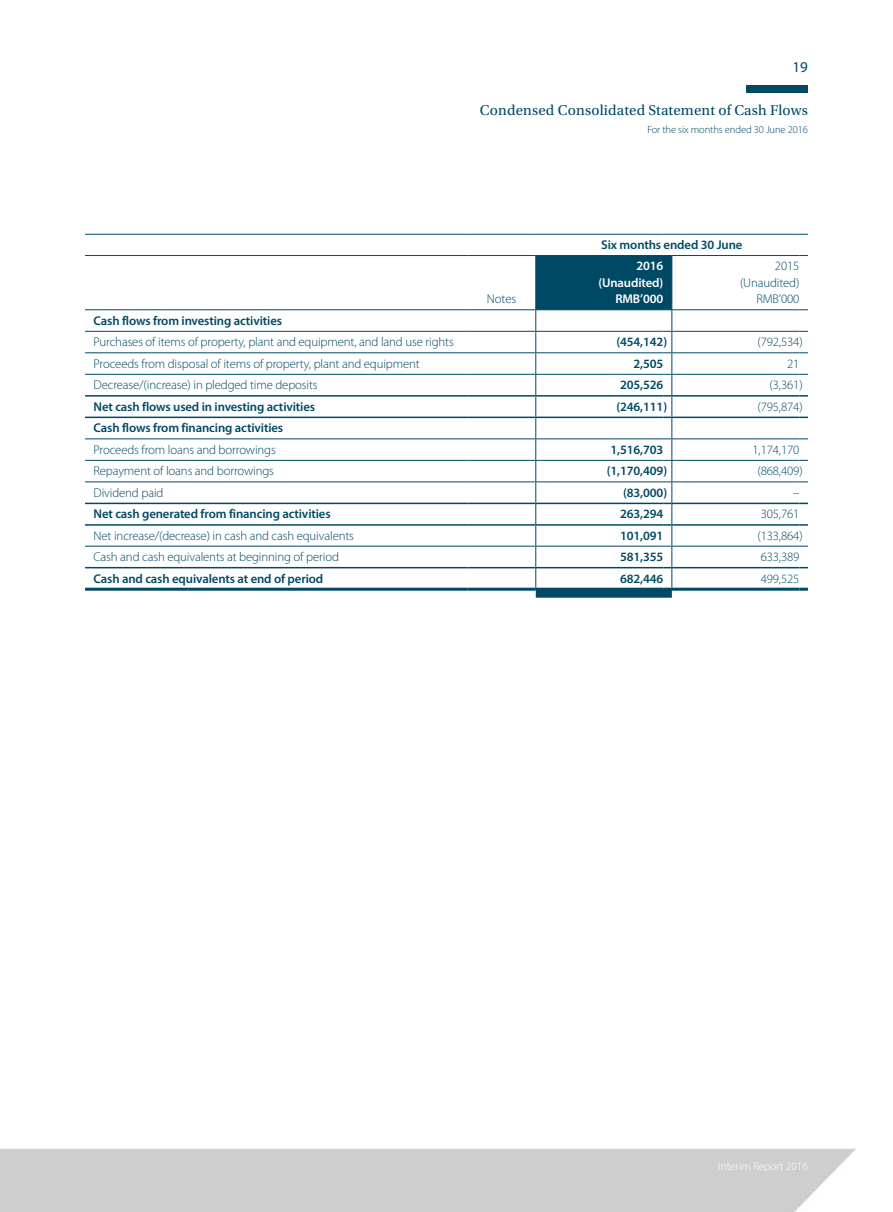
<style>
.page{position:relative;width:893px;height:1212px;background:#fff}
.page>*{position:absolute;margin:0;border:0;box-sizing:border-box;transform-origin:0 0}
.Heading_2{font:15px "Utopia Std";letter-spacing:.01em;color:#004964}
.t1{font:15px "Myriad Pro";color:#004964}
.Body_Text_Table{font:300 12.75px "Myriad Pro";letter-spacing:-.01em;color:#004964}
.Body_Text_Table-2{font:600 12.75px "Myriad Pro";letter-spacing:-.01em;color:#004964}
.Body_Text_Table-3{font:600 12.75px "Myriad Pro";letter-spacing:-.01em;color:#fff}
.t2{font:300 11.25px "Myriad Pro";color:#fff}
.Date{font:300 10.5px "Myriad Pro";letter-spacing:-.01em;color:#004964}
</style>
<div class="page">
<img style="left:0;top:92px;width:856px;height:1120px">
<div style="left:746px;top:85px;width:62px;height:7px;background:#004964"></div>
<svg style="left:536px;top:256px;width:136px;height:342px"></svg>
<hr style="left:535px;top:256px;width:1px;height:53px;background:#004964">
<hr style="left:671px;top:256px;width:1px;height:53px;background:#004964">
<svg style="left:535px;top:310px;width:1px;height:278px"></svg>
<hr style="left:85px;top:234px;width:383px;height:1px;background:#004964">
<hr style="left:468px;top:234px;width:68px;height:1px;background:#004964">
<hr style="left:536px;top:234px;width:127px;height:1px;background:#004964">
<hr style="left:672px;top:234px;width:127px;height:1px;background:#004964">
<hr style="left:85px;top:255px;width:383px;height:1px;background:#004964">
<hr style="left:468px;top:255px;width:68px;height:1px;background:#004964">
<hr style="left:536px;top:255px;width:127px;height:1px;background:#004964">
<hr style="left:672px;top:255px;width:127px;height:1px;background:#004964">
<hr style="left:85px;top:588px;width:383px;height:3px;background:#004964">
<hr style="left:468px;top:588px;width:68px;height:3px;background:#004964">
<hr style="left:536px;top:588px;width:127px;height:3px;background:#004964">
<hr style="left:672px;top:588px;width:127px;height:3px;background:#004964">
<svg style="left:799px;top:588px;width:9px;height:3px"></svg>
<hr style="left:85px;top:309px;width:383px;height:1px;background:#004964">
<hr style="left:468px;top:309px;width:68px;height:1px;background:#004964">
<hr style="left:536px;top:309px;width:127px;height:1px;background:#004964">
<hr style="left:672px;top:309px;width:127px;height:1px;background:#004964">
<hr style="left:85px;top:331px;width:383px;height:1px;background:#004964">
<hr style="left:468px;top:331px;width:68px;height:1px;background:#004964">
<hr style="left:536px;top:331px;width:127px;height:1px;background:#004964">
<hr style="left:672px;top:331px;width:127px;height:1px;background:#004964">
<hr style="left:85px;top:352px;width:383px;height:1px;background:#004964">
<hr style="left:468px;top:352px;width:68px;height:1px;background:#004964">
<hr style="left:536px;top:352px;width:127px;height:1px;background:#004964">
<hr style="left:672px;top:352px;width:127px;height:1px;background:#004964">
<hr style="left:85px;top:374px;width:383px;height:1px;background:#004964">
<hr style="left:468px;top:374px;width:68px;height:1px;background:#004964">
<hr style="left:536px;top:374px;width:127px;height:1px;background:#004964">
<hr style="left:672px;top:374px;width:127px;height:1px;background:#004964">
<hr style="left:85px;top:438px;width:383px;height:1px;background:#004964">
<hr style="left:468px;top:438px;width:68px;height:1px;background:#004964">
<hr style="left:536px;top:438px;width:127px;height:1px;background:#004964">
<hr style="left:672px;top:438px;width:127px;height:1px;background:#004964">
<hr style="left:85px;top:460px;width:383px;height:1px;background:#004964">
<hr style="left:468px;top:460px;width:68px;height:1px;background:#004964">
<hr style="left:536px;top:460px;width:127px;height:1px;background:#004964">
<hr style="left:672px;top:460px;width:127px;height:1px;background:#004964">
<hr style="left:85px;top:481px;width:383px;height:1px;background:#004964">
<hr style="left:468px;top:481px;width:68px;height:1px;background:#004964">
<hr style="left:536px;top:481px;width:127px;height:1px;background:#004964">
<hr style="left:672px;top:481px;width:127px;height:1px;background:#004964">
<hr style="left:85px;top:546px;width:383px;height:1px;background:#004964">
<hr style="left:468px;top:546px;width:68px;height:1px;background:#004964">
<hr style="left:536px;top:546px;width:127px;height:1px;background:#004964">
<hr style="left:672px;top:546px;width:127px;height:1px;background:#004964">
<hr style="left:85px;top:395px;width:383px;height:2px;background:#004964">
<hr style="left:468px;top:395px;width:68px;height:2px;background:#004964">
<hr style="left:536px;top:395px;width:127px;height:2px;background:#004964">
<hr style="left:672px;top:395px;width:127px;height:2px;background:#004964">
<svg style="left:799px;top:395px;width:9px;height:2px"></svg>
<hr style="left:85px;top:417px;width:383px;height:1px;background:#004964">
<hr style="left:468px;top:417px;width:68px;height:1px;background:#004964">
<hr style="left:536px;top:417px;width:127px;height:1px;background:#004964">
<hr style="left:672px;top:417px;width:127px;height:1px;background:#004964">
<hr style="left:85px;top:503px;width:383px;height:1px;background:#004964">
<hr style="left:468px;top:503px;width:68px;height:1px;background:#004964">
<hr style="left:536px;top:503px;width:127px;height:1px;background:#004964">
<hr style="left:672px;top:503px;width:127px;height:1px;background:#004964">
<hr style="left:85px;top:524px;width:383px;height:2px;background:#004964">
<hr style="left:468px;top:524px;width:68px;height:2px;background:#004964">
<hr style="left:536px;top:524px;width:127px;height:2px;background:#004964">
<hr style="left:672px;top:524px;width:127px;height:2px;background:#004964">
<svg style="left:799px;top:524px;width:9px;height:2px"></svg>
<hr style="left:85px;top:567px;width:383px;height:1px;background:#004964">
<hr style="left:468px;top:567px;width:68px;height:1px;background:#004964">
<hr style="left:536px;top:567px;width:127px;height:1px;background:#004964">
<svg style="left:663px;top:309px;width:9px;height:282px"></svg>
<hr style="left:672px;top:567px;width:127px;height:1px;background:#004964">
<p class="t1" style="left:792px;top:58px;width:17px">19</p>
<p class="Heading_2" style="left:480px;top:102px;width:330px">Condensed Consolidated Statement of Cash Flows</p>
<p class="Date" style="left:647px;top:124px;width:162px">For the six months ended 30 June 2016</p>
<p class="Body_Text_Table" style="left:487px;top:291px;width:31px">Notes</p>
<p class="Body_Text_Table-2" style="left:601px;top:237px;width:143px">Six months ended 30 June</p>
<p class="Body_Text_Table-3" style="left:636px;top:258px;width:28px">2016</p>
<p class="Body_Text_Table-3" style="left:598px;top:275px;width:66px">(Unaudited)</p>
<p class="Body_Text_Table-3" style="left:615px;top:291px;width:49px">RMB’000</p>
<p class="Body_Text_Table" style="left:775px;top:258px;width:26px">2015</p>
<p class="Body_Text_Table" style="left:740px;top:275px;width:61px">(Unaudited)</p>
<p class="Body_Text_Table" style="left:756px;top:291px;width:45px">RMB’000</p>
<p class="Body_Text_Table-2" style="left:94px;top:312px;width:190px">Cash flows from investing activities</p>
<p class="Body_Text_Table" style="left:94px;top:334px;width:362px">Purchases of items of property, plant and equipment, and land use rights</p>
<p class="Body_Text_Table-2" style="left:616px;top:334px;width:52px">(454,142)</p>
<p class="Body_Text_Table" style="left:757px;top:334px;width:47px">(792,534)</p>
<p class="Body_Text_Table" style="left:94px;top:356px;width:328px">Proceeds from disposal of items of property, plant and equipment</p>
<p class="Body_Text_Table-2" style="left:633px;top:355px;width:31px">2,505</p>
<p class="Body_Text_Table" style="left:787px;top:356px;width:14px">21</p>
<p class="Body_Text_Table" style="left:94px;top:377px;width:226px">Decrease/(increase) in pledged time deposits</p>
<p class="Body_Text_Table-2" style="left:620px;top:377px;width:45px">205,526</p>
<p class="Body_Text_Table" style="left:770px;top:377px;width:35px">(3,361)</p>
<p class="Body_Text_Table-2" style="left:94px;top:398px;width:223px">Net cash flows used in investing activities</p>
<p class="Body_Text_Table-2" style="left:616px;top:398px;width:52px">(246,111)</p>
<p class="Body_Text_Table" style="left:757px;top:399px;width:47px">(795,874)</p>
<p class="Body_Text_Table-2" style="left:94px;top:420px;width:191px">Cash flows from financing activities</p>
<p class="Body_Text_Table" style="left:94px;top:442px;width:184px">Proceeds from loans and borrowings</p>
<p class="Body_Text_Table-2" style="left:610px;top:441px;width:54px">1,516,703</p>
<p class="Body_Text_Table" style="left:752px;top:442px;width:48px">1,174,170</p>
<p class="Body_Text_Table" style="left:94px;top:463px;width:182px">Repayment of loans and borrowings</p>
<p class="Body_Text_Table-2" style="left:607px;top:463px;width:62px">(1,170,409)</p>
<p class="Body_Text_Table" style="left:757px;top:463px;width:47px">(868,409)</p>
<p class="Body_Text_Table" style="left:94px;top:485px;width:71px">Dividend paid</p>
<p class="Body_Text_Table-2" style="left:623px;top:484px;width:46px">(83,000)</p>
<p class="Body_Text_Table" style="left:793px;top:485px;width:8px">–</p>
<p class="Body_Text_Table-2" style="left:94px;top:506px;width:239px">Net cash generated from financing activities</p>
<p class="Body_Text_Table-2" style="left:620px;top:506px;width:45px">263,294</p>
<p class="Body_Text_Table" style="left:761px;top:506px;width:40px">305,761</p>
<p class="Body_Text_Table" style="left:94px;top:528px;width:262px">Net increase/(decrease) in cash and cash equivalents</p>
<p class="Body_Text_Table-2" style="left:620px;top:527px;width:45px">101,091</p>
<p class="Body_Text_Table" style="left:757px;top:528px;width:47px">(133,864)</p>
<p class="Body_Text_Table" style="left:94px;top:549px;width:247px">Cash and cash equivalents at beginning of period</p>
<p class="Body_Text_Table-2" style="left:620px;top:549px;width:45px">581,355</p>
<p class="Body_Text_Table" style="left:761px;top:549px;width:40px">633,389</p>
<p class="Body_Text_Table-2" style="left:94px;top:570px;width:231px">Cash and cash equivalents at end of period</p>
<p class="Body_Text_Table-2" style="left:620px;top:570px;width:45px">682,446</p>
<p class="Body_Text_Table" style="left:761px;top:571px;width:40px">499,525</p>
<p class="t2" style="left:718px;top:1159px;width:91px">Interim Report 2016</p>
</div>
